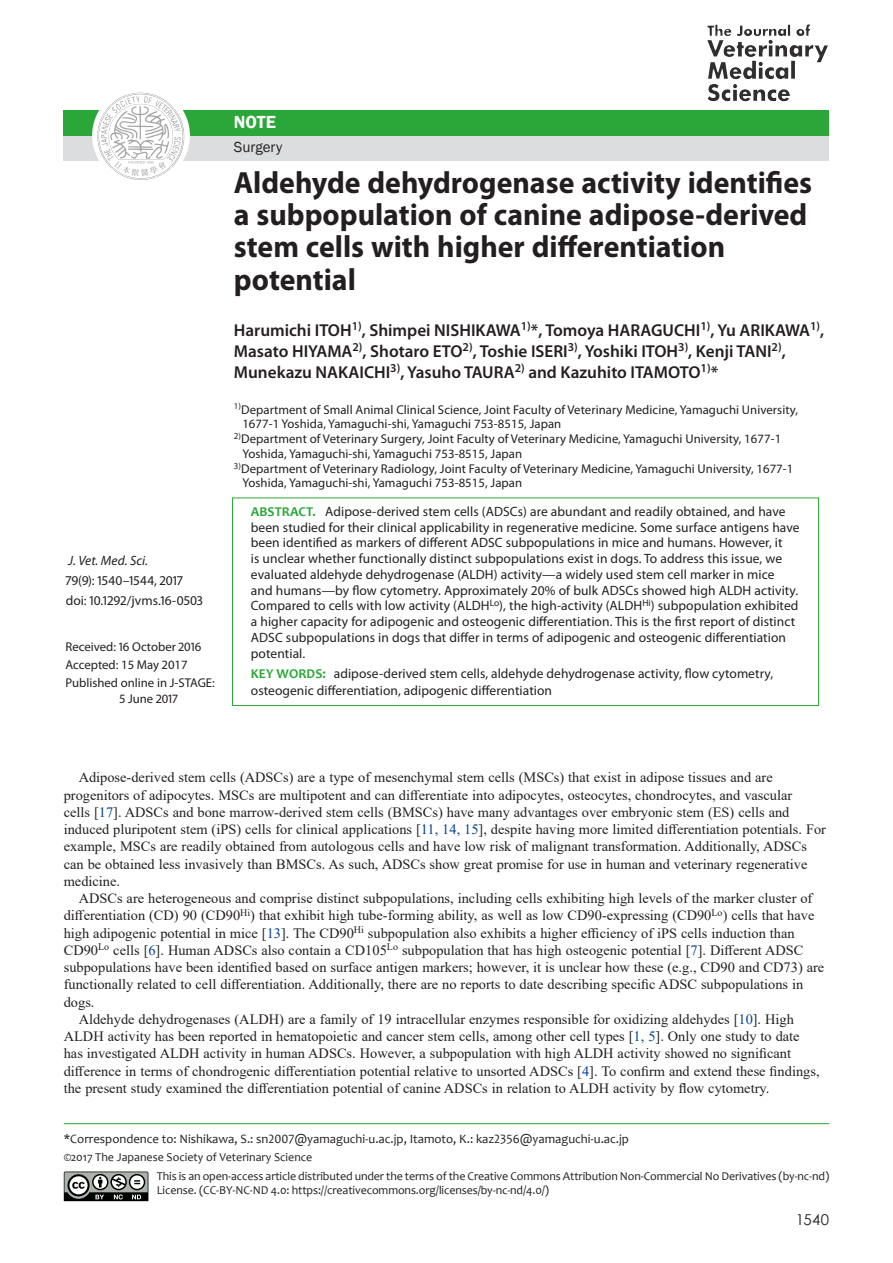
<style>
.page{position:relative;width:893px;height:1263px;background:#fff}
.page>*{position:absolute;margin:0;border:0;box-sizing:border-box;transform-origin:0 0}
.t1{font:700 30.75px/32.2px "Myriad Pro";color:#231f20}
.t2{font:600 18px "Franklin Gothic";color:#fff}
.t3{font:600 17.25px/21px "Myriad Pro";color:#231f20}
.t4{font:15px "Franklin Gothic";color:#231f20}
.t5{font:15px "Century Gothic";color:#231f20}
.t6{font:14.25px/17.2px "Times New Roman";color:#231f20}
.t7{font:13.5px/15.8px "Myriad Pro";letter-spacing:.005em;color:#231f20}
.t8{font:italic 13.5px "Myriad Pro";color:#231f20}
.t9{font:12.75px/14.2px "Myriad Pro";letter-spacing:.005em;color:#231f20}
.t10{font:12.75px "Candara";color:#231f20}
.t11{font:12px/20px "Candara";letter-spacing:-.01em;color:#231f20}
.s1{font-family:"Candara";font-weight:700;color:#2aa738}
.s2{color:#003f98}
</style>
<div class="page">
<hr style="left:64px;top:1123px;width:765px;height:1px;background:#2aa738">
<div style="left:64px;top:136px;width:765px;height:25px;background:#dcdddf"></div>
<div style="left:64px;top:111px;width:765px;height:25px;background:#2aa738"></div>
<div style="left:92px;top:87px;width:98px;height:97px;background:#fff;border-radius:50%"></div>
<svg style="left:94px;top:92px;width:93px;height:88px"></svg>
<img style="left:707px;top:24px;width:106px;height:33px">
<div style="left:232px;top:497px;width:587px;height:209px;border:1px solid #2aa738"></div>
<svg style="left:64px;top:1171px;width:84px;height:30px"></svg>
<p class="t8" style="left:68px;top:552px;width:81px">J. Vet. Med. Sci.</p>
<p class="t7" style="left:66px;top:571px;width:139px;line-height:20px">79(9): 1540–1544, 2017 doi: 10.1292/jvms.16-0503</p>
<p class="t9" style="left:66px;top:638px;width:151px;line-height:17.9px">Received: 16 October 2016<br>Accepted: 15 May 2017<br>Published online in J-STAGE:</p>
<p class="t9" style="left:120px;top:691px;width:60px">5 June 2017</p>
<p class="t2" style="left:234px;top:111px;width:44px">NOTE</p>
<p class="t4" style="left:234px;top:138px;width:50px">Surgery</p>
<h1 class="t1" style="left:234px;top:165px;width:580px">Aldehyde dehydrogenase activity identifies a subpopulation of canine adipose-derived stem cells with higher differentiation potential</h1>
<p class="t3" style="left:234px;top:319px;width:592px">Harumichi ITOH<sup>1)</sup>, Shimpei NISHIKAWA<sup>1)</sup>*, Tomoya HARAGUCHI<sup>1)</sup>, Yu ARIKAWA<sup>1)</sup>,<br>Masato HIYAMA<sup>2)</sup>, Shotaro ETO<sup>2)</sup>, Toshie ISERI<sup>3)</sup>, Yoshiki ITOH<sup>3)</sup>, Kenji TANI<sup>2)</sup>,<br>Munekazu NAKAICHI<sup>3)</sup>, Yasuho TAURA<sup>2)</sup> and Kazuhito ITAMOTO<sup>1)</sup>*</p>
<p class="t9" style="left:242px;top:402px;width:557px;text-indent:-9px"><sup>1)</sup>Department of Small Animal Clinical Science, Joint Faculty of Veterinary Medicine, Yamaguchi University,<br>1677-1 Yoshida, Yamaguchi-shi, Yamaguchi 753-8515, Japan</p>
<p class="t9" style="left:242px;top:432px;width:540px;text-indent:-9px"><sup>2)</sup>Department of Veterinary Surgery, Joint Faculty of Veterinary Medicine, Yamaguchi University, 1677-1<br>Yoshida, Yamaguchi-shi, Yamaguchi 753-8515, Japan</p>
<p class="t9" style="left:242px;top:461px;width:552px;text-indent:-9px"><sup>3)</sup>Department of Veterinary Radiology, Joint Faculty of Veterinary Medicine, Yamaguchi University, 1677-1<br>Yoshida, Yamaguchi-shi, Yamaguchi 753-8515, Japan</p>
<p class="t7" style="left:251px;top:503px;width:550px"><span class="s1">ABSTRACT.</span> Adipose-derived stem cells (ADSCs) are abundant and readily obtained, and have been studied for their clinical applicability in regenerative medicine. Some surface antigens have been identified as markers of different ADSC subpopulations in mice and humans. However, it<br>is unclear whether functionally distinct subpopulations exist in dogs. To address this issue, we evaluated aldehyde dehydrogenase (ALDH) activity—a widely used stem cell marker in mice<br>and humans—by flow cytometry. Approximately 20% of bulk ADSCs showed high ALDH activity.<br>Compared to cells with low activity (ALDH<sup>Lo</sup>), the high-activity (ALDH<sup>Hi</sup>) subpopulation exhibited a higher capacity for adipogenic and osteogenic differentiation. This is the first report of distinct ADSC subpopulations in dogs that differ in terms of adipogenic and osteogenic differentiation potential.</p>
<p class="t7" style="left:251px;top:665px;width:524px;line-height:16.5px"><span class="s1">KEY WORDS:</span> adipose-derived stem cells, aldehyde dehydrogenase activity, flow cytometry, osteogenic differentiation, adipogenic differentiation</p>
<p class="t6" style="left:64px;top:768px;width:764px;text-indent:15px">Adipose-derived stem cells (ADSCs) are a type of mesenchymal stem cells (MSCs) that exist in adipose tissues and are progenitors of adipocytes. MSCs are multipotent and can differentiate into adipocytes, osteocytes, chondrocytes, and vascular<br>cells [<span class="s2">17</span>]. ADSCs and bone marrow-derived stem cells (BMSCs) have many advantages over embryonic stem (ES) cells and induced pluripotent stem (iPS) cells for clinical applications [<span class="s2">11, 14, 15</span>], despite having more limited differentiation potentials. For example, MSCs are readily obtained from autologous cells and have low risk of malignant transformation. Additionally, ADSCs can be obtained less invasively than BMSCs. As such, ADSCs show great promise for use in human and veterinary regenerative medicine.</p>
<p class="t6" style="left:79px;top:889px;width:735px">ADSCs are heterogeneous and comprise distinct subpopulations, including cells exhibiting high levels of the marker cluster of</p>
<p class="t6" style="left:64px;top:906px;width:752px">differentiation (CD) 90 (CD90<sup>Hi</sup>) that exhibit high tube-forming ability, as well as low CD90-expressing (CD90<sup>Lo</sup>) cells that have</p>
<p class="t6" style="left:64px;top:924px;width:732px">high adipogenic potential in mice [<span class="s2">13</span>]. The CD90<sup>Hi</sup> subpopulation also exhibits a higher efficiency of iPS cells induction than</p>
<p class="t6" style="left:64px;top:941px;width:741px">CD90<sup>Lo</sup> cells [<span class="s2">6</span>]. Human ADSCs also contain a CD105<sup>Lo</sup> subpopulation that has high osteogenic potential [<span class="s2">7</span>]. Different ADSC</p>
<p class="t6" style="left:64px;top:958px;width:762px">subpopulations have been identified based on surface antigen markers; however, it is unclear how these (e.g., CD90 and CD73) are</p>
<p class="t6" style="left:64px;top:975px;width:741px">functionally related to cell differentiation. Additionally, there are no reports to date describing specific ADSC subpopulations in</p>
<p class="t6" style="left:64px;top:993px;width:32px">dogs.</p>
<p class="t6" style="left:79px;top:1010px;width:717px">Aldehyde dehydrogenases (ALDH) are a family of 19 intracellular enzymes responsible for oxidizing aldehydes [<span class="s2">10</span>]. High</p>
<p class="t6" style="left:64px;top:1027px;width:737px">ALDH activity has been reported in hematopoietic and cancer stem cells, among other cell types [<span class="s2">1, 5</span>]. Only one study to date</p>
<p class="t6" style="left:64px;top:1044px;width:729px">has investigated ALDH activity in human ADSCs. However, a subpopulation with high ALDH activity showed no significant</p>
<p class="t6" style="left:64px;top:1062px;width:757px">difference in terms of chondrogenic differentiation potential relative to unsorted ADSCs [<span class="s2">4</span>]. To confirm and extend these findings,</p>
<p class="t6" style="left:64px;top:1079px;width:707px">the present study examined the differentiation potential of canine ADSCs in relation to ALDH activity by flow cytometry.</p>
<p class="t10" style="left:64px;top:1130px;width:567px">*Correspondence to: Nishikawa, S.: sn2007@yamaguchi-u.ac.jp, Itamoto, K.: kaz2356@yamaguchi-u.ac.jp</p>
<p class="t11" style="left:157px;top:1146px;width:674px;text-indent:-93px">©2017 The Japanese Society of Veterinary Science<br>This is an open-access article distributed under the terms of the Creative Commons Attribution Non-Commercial No Derivatives (by-nc-nd)</p>
<p class="t11" style="left:157px;top:1180px;width:394px">License. (CC-BY-NC-ND 4.0: https://creativecommons.org/licenses/by-nc-nd/4.0/)</p>
<p class="t5" style="left:796px;top:1209px;width:35px">1540</p>
</div>
